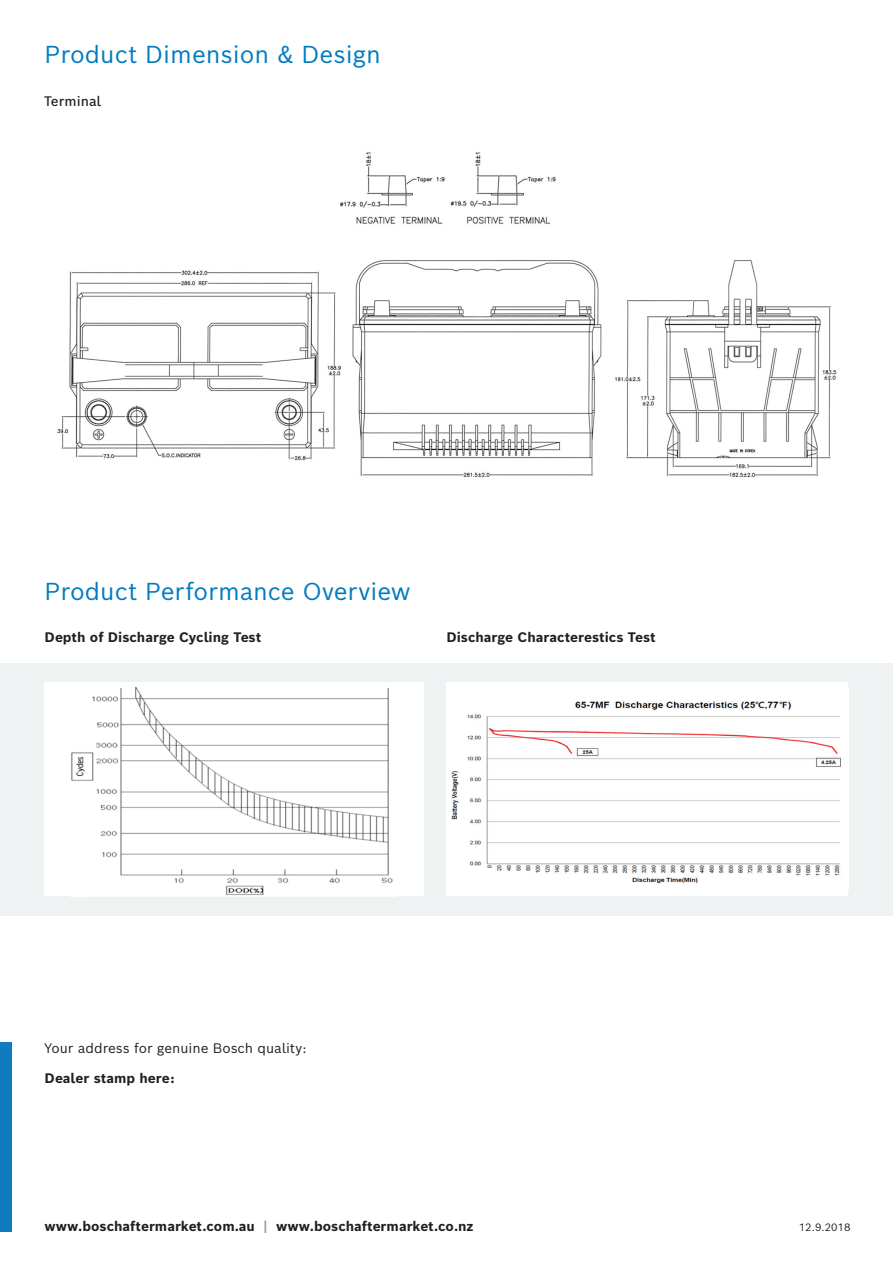
<style>
.page{position:relative;width:893px;height:1263px;background:#fff}
.page>*{position:absolute;margin:0;border:0;box-sizing:border-box;transform-origin:0 0}
.t1{font:24px "Bosch Sans";color:#007bc0}
.t2{font:700 13.5px "Bosch Sans";color:#231f20}
.t3{font:13.5px "Bosch Sans";color:#231f20}
.t4{font:500 13.5px "Bosch Sans";color:#231f20}
.t5{font:10.5px "Bosch Sans";color:#231f20}
.s1{color:#939ca8}
</style>
<div class="page">
<div style="left:0;top:663px;width:893px;height:253px;background:#eff2f3"></div>
<div style="left:45px;top:682px;width:379px;height:214px;background:#fff"></div>
<img style="left:71px;top:686px;width:322px;height:209px">
<div style="left:446px;top:682px;width:402px;height:214px;background:#fff"></div>
<img style="left:451px;top:701px;width:390px;height:183px">
<div style="left:0;top:1042px;width:12px;height:189px;background:#107bc1"></div>
<img style="left:57px;top:152px;width:780px;height:326px">
<p class="t1" style="left:45px;top:38px;width:338px">Product Dimension &amp; Design</p>
<p class="t4" style="left:44px;top:92px;width:59px">Terminal</p>
<p class="t1" style="left:45px;top:575px;width:368px">Product Performance Overview</p>
<p class="t2" style="left:45px;top:628px;width:218px">Depth of Discharge Cycling Test</p>
<p class="t2" style="left:446px;top:628px;width:211px">Discharge Characterestics Test</p>
<p class="t3" style="left:45px;top:1039px;width:264px">Your address for genuine Bosch quality:</p>
<p class="t2" style="left:45px;top:1069px;width:131px">Dealer stamp here:</p>
<p class="t2" style="left:45px;top:1217px;width:430px">www.boschaftermarket.com.au <span class="s1">|</span> www.boschaftermarket.co.nz</p>
<p class="t5" style="left:799px;top:1220px;width:53px">12.9.2018</p>
</div>
